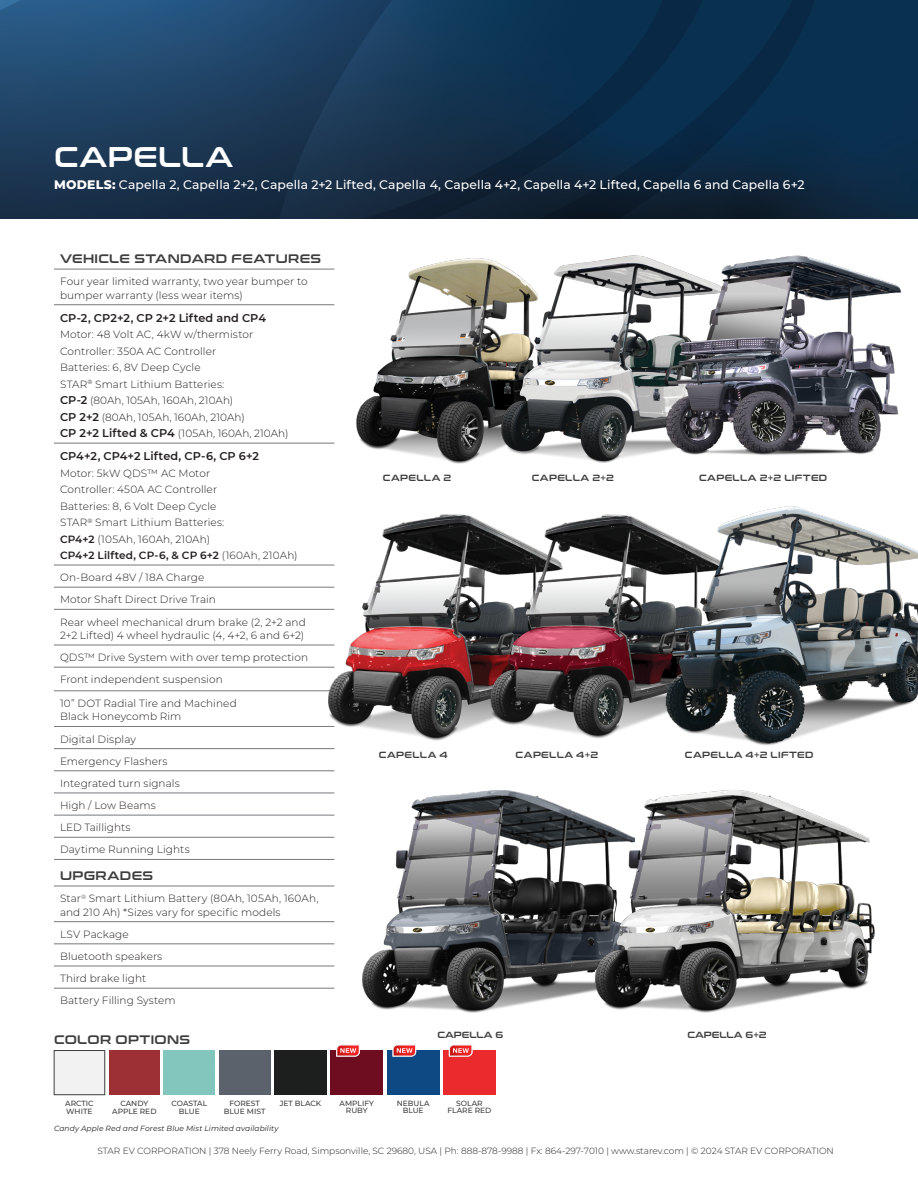
<style>
.page{position:relative;width:918px;height:1188px;background:#fff}
.page>*{position:absolute;margin:0;border:0;box-sizing:border-box;transform-origin:0 0}
.t1{font:600 28.5px "Conthrax";letter-spacing:.025em;color:#fff}
.t2{font:500 12.3px "Montserrat";letter-spacing:.005em;color:#fff}
.t3{font:600 12.3px "Conthrax";letter-spacing:.025em;color:#3e3e3f}
.t4{font:600 11.25px "Montserrat";letter-spacing:.01em;color:#231f20}
.t5{font:300 10.5px/16.5px "Montserrat";letter-spacing:.01em;color:#231f20}
.t6{font:600 10.5px "Montserrat";letter-spacing:.01em;color:#231f20}
.t7{font:300 9px "Montserrat";color:#231f20}
.t8{font:600 9px "Conthrax";letter-spacing:.04em;color:#3e3e3f}
.t9{font:600 9px "Conthrax";color:#3e3e3f}
.t10{font:500 7.5px/8.2px "Montserrat";color:#3e3e3f;text-align:center}
.t11{font:italic 7.5px "Montserrat";letter-spacing:.015em;color:#231f20}
.s1{font-weight:800}
.s2{font-weight:600;font-size:11.25px}
.s3{font-weight:600}
.s4{font-weight:300}
</style>
<div class="page">
<div style="left:0;top:0;width:918px;height:218px;background:linear-gradient(to bottom,#093254,#0e2b45)"></div>
<svg style="left:0;top:0;width:826px;height:218px;background:#153452"></svg>
<hr style="left:54px;top:269px;width:280px;height:1px;background:#76787b">
<hr style="left:54px;top:304px;width:280px;height:1px;background:#76787b">
<hr style="left:54px;top:443px;width:280px;height:1px;background:#76787b">
<hr style="left:54px;top:565px;width:280px;height:1px;background:#76787b">
<hr style="left:54px;top:587px;width:280px;height:1px;background:#76787b">
<hr style="left:54px;top:609px;width:280px;height:1px;background:#76787b">
<hr style="left:54px;top:645px;width:280px;height:1px;background:#76787b">
<hr style="left:54px;top:667px;width:280px;height:1px;background:#76787b">
<hr style="left:54px;top:691px;width:280px;height:1px;background:#76787b">
<hr style="left:54px;top:726px;width:280px;height:1px;background:#76787b">
<hr style="left:54px;top:748px;width:280px;height:1px;background:#76787b">
<hr style="left:54px;top:771px;width:280px;height:1px;background:#76787b">
<hr style="left:54px;top:793px;width:280px;height:1px;background:#76787b">
<hr style="left:54px;top:815px;width:280px;height:1px;background:#76787b">
<hr style="left:54px;top:837px;width:280px;height:1px;background:#76787b">
<hr style="left:54px;top:859px;width:280px;height:1px;background:#76787b">
<hr style="left:54px;top:886px;width:280px;height:1px;background:#76787b">
<hr style="left:54px;top:921px;width:280px;height:1px;background:#76787b">
<hr style="left:54px;top:944px;width:280px;height:1px;background:#76787b">
<hr style="left:54px;top:966px;width:280px;height:1px;background:#76787b">
<hr style="left:54px;top:988px;width:280px;height:1px;background:#76787b">
<div style="left:54px;top:1050px;width:51px;height:45px;border:1px solid #3e3e3f"></div>
<div style="left:109px;top:1051px;width:51px;height:44px;background:#9d3035"></div>
<div style="left:274px;top:1051px;width:53px;height:44px;background:#1d1f1e"></div>
<div style="left:219px;top:1051px;width:51px;height:44px;background:#5b626c"></div>
<img style="left:356px;top:258px;width:127px;height:206px">
<img style="left:483px;top:255px;width:179px;height:208px">
<img style="left:662px;top:255px;width:240px;height:200px">
<img style="left:325px;top:514px;width:158px;height:227px">
<img style="left:483px;top:514px;width:152px;height:225px">
<img style="left:362px;top:790px;width:228px;height:223px">
<img style="left:590px;top:790px;width:285px;height:223px">
<img style="left:635px;top:506px;width:283px;height:240px">
<div style="left:387px;top:1051px;width:52px;height:44px;background:#0e4983"></div>
<div style="left:331px;top:1051px;width:52px;height:44px;background:#6e0d20"></div>
<div style="left:443px;top:1051px;width:53px;height:44px;background:#eb2a2d"></div>
<svg style="left:336px;top:1045px;width:24px;height:12px"></svg>
<svg style="left:392px;top:1045px;width:24px;height:12px"></svg>
<svg style="left:449px;top:1045px;width:24px;height:12px"></svg>
<p class="t1" style="left:54px;top:136px;width:181px">CAPELLA</p>
<p class="t2" style="left:54px;top:176px;width:752px"><span class="s1">MODELS:</span> Capella 2, Capella 2+2, Capella 2+2 Lifted, Capella 4, Capella 4+2, Capella 4+2 Lifted, Capella 6 and Capella 6+2</p>
<p class="t3" style="left:60px;top:249px;width:263px">VEHICLE STANDARD FEATURES</p>
<p class="t5" style="left:60px;top:274px;width:249px;line-height:13.5px">Four year limited warranty, two year bumper to bumper warranty (less wear items)</p>
<p class="t4" style="left:60px;top:310px;width:208px">CP-2, CP2+2, CP 2+2 Lifted and CP4</p>
<p class="t5" style="left:60px;top:326px;width:195px">Motor: 48 Volt AC, 4kW w/thermistor<br>Controller: 350A AC Controller<br>Batteries: 6, 8V Deep Cycle<br>STAR<sup>®</sup> Smart Lithium Batteries:<br><span class="s2">CP-2</span> (80Ah, 105Ah, 160Ah, 210Ah)</p>
<p class="t5" style="left:60px;top:408px;width:230px"><span class="s2">CP 2+2</span> (80Ah, 105Ah, 160Ah, 210Ah)<br><span class="s2">CP 2+2 Lifted &amp; CP4</span> (105Ah, 160Ah, 210Ah)</p>
<p class="t4" style="left:60px;top:448px;width:201px">CP4+2, CP4+2 Lifted, CP-6, CP 6+2</p>
<p class="t5" style="left:60px;top:464px;width:152px">Motor: 5kW QDS™ AC Motor</p>
<p class="t5" style="left:60px;top:481px;width:166px">Controller: 450A AC Controller<br>Batteries: 8, 6 Volt Deep Cycle<br>STAR<sup>®</sup> Smart Lithium Batteries:<br><span class="s3">CP4+2</span> (105Ah, 160Ah, 210Ah)</p>
<p class="t6" style="left:60px;top:548px;width:239px">CP4+2 Lilfted, CP-6, &amp; CP 6+2 <span class="s4">(160Ah, 210Ah)</span></p>
<p class="t5" style="left:60px;top:569px;width:146px">On-Board 48V / 18A Charge</p>
<p class="t5" style="left:60px;top:591px;width:157px">Motor Shaft Direct Drive Train</p>
<p class="t5" style="left:60px;top:615px;width:247px;line-height:13.5px">Rear wheel mechanical drum brake (2, 2+2 and<br>2+2 Lifted) 4 wheel hydraulic (4, 4+2, 6 and 6+2)</p>
<p class="t5" style="left:60px;top:649px;width:250px">QDS™ Drive System with over temp protection</p>
<p class="t5" style="left:60px;top:671px;width:164px">Front independent suspension</p>
<p class="t5" style="left:60px;top:696px;width:178px;line-height:13.5px">10” DOT Radial Tire and Machined<br>Black Honeycomb Rim</p>
<p class="t5" style="left:60px;top:730px;width:78px">Digital Display</p>
<p class="t5" style="left:60px;top:752px;width:109px">Emergency Flashers</p>
<p class="t5" style="left:60px;top:775px;width:121px">Integrated turn signals</p>
<p class="t5" style="left:60px;top:797px;width:97px">High / Low Beams</p>
<p class="t5" style="left:60px;top:819px;width:72px">LED Taillights</p>
<p class="t5" style="left:60px;top:841px;width:131px">Daytime Running Lights</p>
<p class="t3" style="left:60px;top:866px;width:95px">UPGRADES</p>
<p class="t5" style="left:60px;top:891px;width:260px;line-height:13.5px">Star<sup>®</sup> Smart Lithium Battery (80Ah, 105Ah, 160Ah, and 210 Ah) *Sizes vary for specific models</p>
<p class="t5" style="left:60px;top:926px;width:70px">LSV Package</p>
<p class="t5" style="left:60px;top:948px;width:104px">Bluetooth speakers</p>
<p class="t5" style="left:60px;top:970px;width:88px">Third brake light</p>
<p class="t5" style="left:60px;top:992px;width:117px">Battery Filling System</p>
<p class="t3" style="left:54px;top:1030px;width:138px">COLOR OPTIONS</p>
<p class="t8" style="left:383px;top:471px;width:70px">CAPELLA 2</p>
<p class="t8" style="left:532px;top:471px;width:84px">CAPELLA 2+2</p>
<p class="t8" style="left:699px;top:471px;width:130px">CAPELLA 2+2 LIFTED</p>
<p class="t8" style="left:379px;top:748px;width:70px">CAPELLA 4</p>
<p class="t8" style="left:516px;top:748px;width:84px">CAPELLA 4+2</p>
<p class="t8" style="left:685px;top:748px;width:130px">CAPELLA 4+2 LIFTED</p>
<p class="t9" style="left:437px;top:1028px;width:67px">CAPELLA 6</p>
<p class="t9" style="left:687px;top:1028px;width:81px">CAPELLA 6+2</p>
<p class="t10" style="left:65px;top:1099px;width:30px;text-align:left">ARCTIC<br>WHITE</p>
<p class="t10" style="left:112px;top:1099px;width:46px">CANDY<br>APPLE RED</p>
<p class="t10" style="left:172px;top:1099px;width:37px">COASTAL<br>BLUE</p>
<p class="t10" style="left:224px;top:1099px;width:43px">FOREST<br>BLUE MIST</p>
<p class="t10" style="left:280px;top:1099px;width:43px">JET BLACK</p>
<p class="t11" style="left:54px;top:1123px;width:226px">Candy Apple Red and Forest Blue Mist Limited availability</p>
<p class="t10" style="left:340px;top:1099px;width:36px;line-height:7.5px">AMPLIFY<br>RUBY</p>
<p class="t10" style="left:397px;top:1099px;width:34px;line-height:7.5px">NEBULA<br>BLUE</p>
<p class="t10" style="left:448px;top:1099px;width:45px;line-height:7.5px">SOLAR<br>FLARE RED</p>
<p class="t7" style="left:98px;top:1145px;width:738px">STAR EV CORPORATION | 378 Neely Ferry Road, Simpsonville, SC 29680, USA | Ph: 888-878-9988 | Fx: 864-297-7010 | www.starev.com | © 2024 STAR EV CORPORATION</p>
</div>
